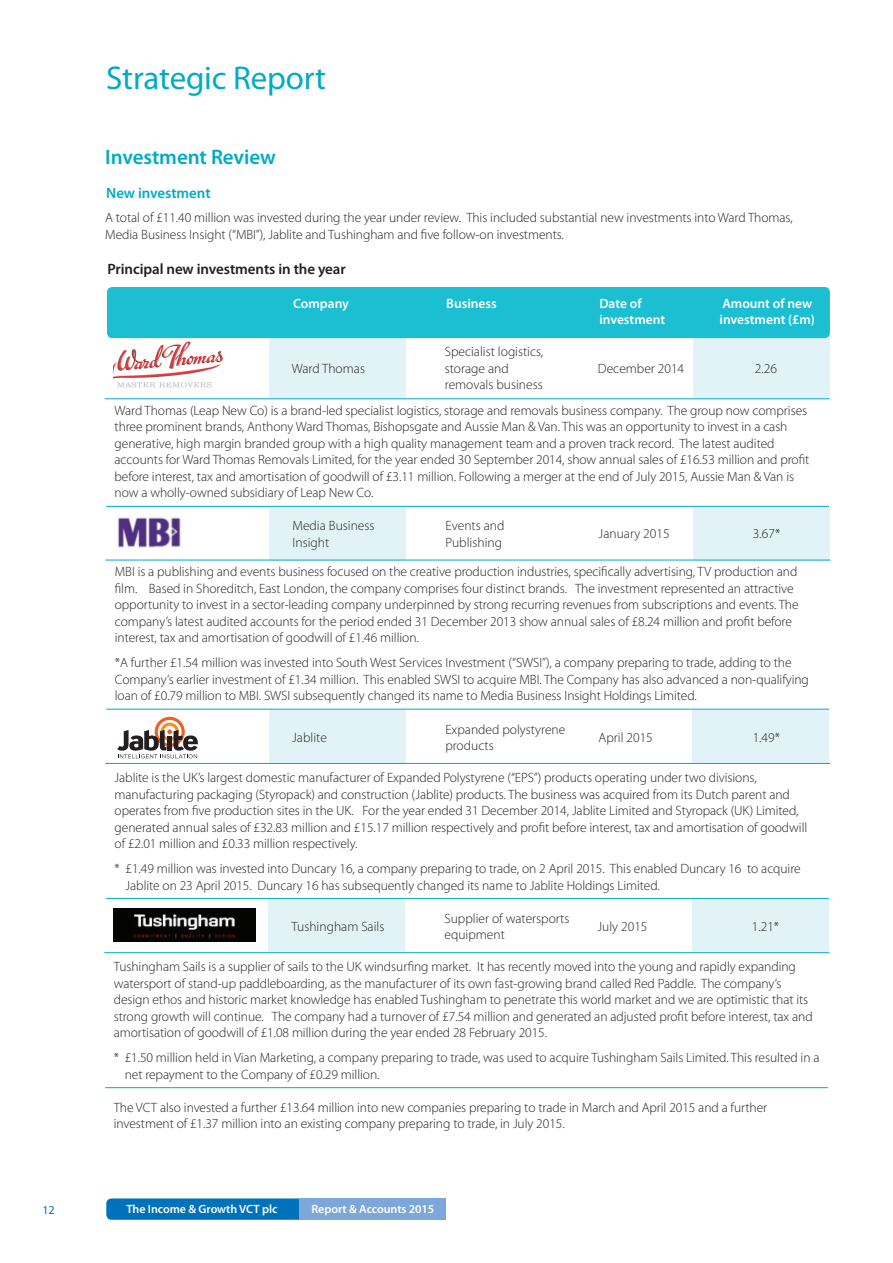
<style>
.page{position:relative;width:893px;height:1263px;background:#fff}
.page>*{position:absolute;margin:0;border:0;box-sizing:border-box;transform-origin:0 0}
.page_title{font:33px "Myriad Pro";letter-spacing:-.005em;color:#00abc5}
.subhead{font:600 21px "Myriad Pro";letter-spacing:-.005em;color:#00abc5}
.subhead-2{font:600 15px "Myriad Pro";letter-spacing:-.005em;color:#231f20}
.subhead-3{font:600 15px "Myriad Pro";letter-spacing:-.005em;color:#00abc5}
.body_copy{font:300 13.5px/16.5px "Myriad Pro";letter-spacing:-.005em;color:#231f20}
.t1{font:600 13.5px/16.5px "Myriad Pro";color:#fff}
.t2{font:600 12px "Myriad Pro";letter-spacing:-.005em;color:#fff}
.t3{font:12px "Myriad Pro";color:#0072bc}
</style>
<div class="page">
<svg style="left:106px;top:1198px;width:194px;height:22px;background:#0a77be"></svg>
<div style="left:300px;top:1198px;width:146px;height:22px;background:#7ca7d8"></div>
<div style="left:693px;top:507px;width:136px;height:53px;background:#e2f3f7"></div>
<div style="left:269px;top:507px;width:136px;height:53px;background:#e2f3f7"></div>
<div style="left:693px;top:321px;width:136px;height:77px;background:#e2f3f7"></div>
<div style="left:270px;top:325px;width:136px;height:73px;background:#e2f3f7"></div>
<img style="left:114px;top:341px;width:109px;height:47px">
<hr style="left:105px;top:398px;width:725px;height:1px;background:#00abc5">
<hr style="left:106px;top:506px;width:723px;height:1px;background:#00abc5">
<hr style="left:105px;top:560px;width:725px;height:1px;background:#00abc5">
<hr style="left:106px;top:709px;width:723px;height:1px;background:#00abc5">
<div style="left:107px;top:287px;width:723px;height:51px;background:#1cbed2;border-radius:5px"></div>
<img style="left:117px;top:517px;width:64px;height:31px">
<div style="left:693px;top:710px;width:136px;height:53px;background:#e2f3f7"></div>
<div style="left:269px;top:711px;width:136px;height:52px;background:#e2f3f7"></div>
<hr style="left:105px;top:763px;width:725px;height:1px;background:#00abc5">
<hr style="left:106px;top:898px;width:723px;height:1px;background:#00abc5">
<svg style="left:117px;top:717px;width:81px;height:41px"></svg>
<div style="left:692px;top:900px;width:136px;height:52px;background:#e2f3f7"></div>
<div style="left:268px;top:900px;width:136px;height:52px;background:#e2f3f7"></div>
<hr style="left:104px;top:952px;width:725px;height:1px;background:#00abc5">
<hr style="left:105px;top:1087px;width:723px;height:1px;background:#00abc5">
<img style="left:114px;top:909px;width:141px;height:33px">
<p class="page_title" style="left:106px;top:57px;width:221px">Strategic Report</p>
<p class="subhead" style="left:105px;top:143px;width:172px">Investment Review</p>
<p class="subhead-3" style="left:106px;top:184px;width:106px">New investment</p>
<p class="body_copy" style="left:105px;top:209px;width:689px">A total of £11.40 million was invested during the year under review. This included substantial new investments into Ward Thomas,<br>Media Business Insight (“MBI”), Jablite and Tushingham and five follow-on investments.</p>
<p class="subhead-2" style="left:107px;top:259px;width:240px">Principal new investments in the year</p>
<p class="t1" style="left:293px;top:295px;width:57px">Company</p>
<p class="t1" style="left:446px;top:295px;width:52px">Business</p>
<p class="t1" style="left:599px;top:295px;width:67px">Date of investment</p>
<p class="t1" style="left:720px;top:295px;width:97px">Amount of new investment (£m)</p>
<p class="body_copy" style="left:445px;top:343px;width:100px">Specialist logistics, storage and removals business</p>
<p class="body_copy" style="left:598px;top:360px;width:88px">December 2014</p>
<p class="body_copy" style="left:755px;top:360px;width:24px">2.26</p>
<p class="body_copy" style="left:115px;top:402px;width:696px">Ward Thomas (Leap New Co) is a brand-led specialist logistics, storage and removals business company. The group now comprises three prominent brands, Anthony Ward Thomas, Bishopsgate and Aussie Man &amp; Van. This was an opportunity to invest in a cash generative, high margin branded group with a high quality management team and a proven track record. The latest audited accounts for Ward Thomas Removals Limited, for the year ended 30 September 2014, show annual sales of £16.53 million and profit before interest, tax and amortisation of goodwill of £3.11 million. Following a merger at the end of July 2015, Aussie Man &amp; Van is now a wholly-owned subsidiary of Leap New Co.</p>
<p class="body_copy" style="left:292px;top:517px;width:84px">Media Business<br>Insight</p>
<p class="body_copy" style="left:446px;top:517px;width:60px">Events and<br>Publishing</p>
<p class="body_copy" style="left:599px;top:525px;width:72px">January 2015</p>
<p class="body_copy" style="left:753px;top:525px;width:29px">3.67*</p>
<p class="body_copy" style="left:115px;top:563px;width:685px">MBI is a publishing and events business focused on the creative production industries, specifically advertising, TV production and film. Based in Shoreditch, East London, the company comprises four distinct brands. The investment represented an attractive opportunity to invest in a sector-leading company underpinned by strong recurring revenues from subscriptions and events. The company’s latest audited accounts for the period ended 31 December 2013 show annual sales of £8.24 million and profit before interest, tax and amortisation of goodwill of £1.46 million.</p>
<p class="body_copy" style="left:115px;top:654px;width:696px">*A further £1.54 million was invested into South West Services Investment (“SWSI”), a company preparing to trade, adding to the<br>Company’s earlier investment of £1.34 million. This enabled SWSI to acquire MBI. The Company has also advanced a non-qualifying loan of £0.79 million to MBI. SWSI subsequently changed its name to Media Business Insight Holdings Limited.</p>
<p class="body_copy" style="left:292px;top:360px;width:75px">Ward Thomas</p>
<p class="body_copy" style="left:292px;top:729px;width:36px">Jablite</p>
<p class="body_copy" style="left:445px;top:721px;width:121px">Expanded polystyrene products</p>
<p class="body_copy" style="left:598px;top:729px;width:56px">April 2015</p>
<p class="body_copy" style="left:753px;top:729px;width:29px">1.49*</p>
<p class="body_copy" style="left:115px;top:769px;width:694px">Jablite is the UK’s largest domestic manufacturer of Expanded Polystyrene (“EPS”) products operating under two divisions, manufacturing packaging (Styropack) and construction (Jablite) products. The business was acquired from its Dutch parent and operates from five production sites in the UK. For the year ended 31 December 2014, Jablite Limited and Styropack (UK) Limited, generated annual sales of £32.83 million and £15.17 million respectively and profit before interest, tax and amortisation of goodwill of £2.01 million and £0.33 million respectively.</p>
<p class="body_copy" style="left:126px;top:860px;width:677px;text-indent:-11px">* £1.49 million was invested into Duncary 16, a company preparing to trade, on 2 April 2015. This enabled Duncary 16 to acquire<br>Jablite on 23 April 2015. Duncary 16 has subsequently changed its name to Jablite Holdings Limited.</p>
<p class="body_copy" style="left:291px;top:918px;width:95px">Tushingham Sails</p>
<p class="body_copy" style="left:444px;top:910px;width:126px">Supplier of watersports equipment</p>
<p class="body_copy" style="left:598px;top:918px;width:51px">July 2015</p>
<p class="body_copy" style="left:752px;top:918px;width:29px">1.21*</p>
<p class="body_copy" style="left:114px;top:958px;width:700px">Tushingham Sails is a supplier of sails to the UK windsurfing market. It has recently moved into the young and rapidly expanding watersport of stand-up paddleboarding, as the manufacturer of its own fast-growing brand called Red Paddle. The company’s design ethos and historic market knowledge has enabled Tushingham to penetrate this world market and we are optimistic that its strong growth will continue. The company had a turnover of £7.54 million and generated an adjusted profit before interest, tax and amortisation of goodwill of £1.08 million during the year ended 28 February 2015.</p>
<p class="body_copy" style="left:125px;top:1049px;width:696px;text-indent:-11px">* £1.50 million held in Vian Marketing, a company preparing to trade, was used to acquire Tushingham Sails Limited. This resulted in a net repayment to the Company of £0.29 million.</p>
<p class="body_copy" style="left:114px;top:1099px;width:655px">The VCT also invested a further £13.64 million into new companies preparing to trade in March and April 2015 and a further investment of £1.37 million into an existing company preparing to trade, in July 2015.</p>
<p class="t3" style="left:43px;top:1203px;width:14px">12</p>
<p class="t2" style="left:126px;top:1201px;width:153px">The Income &amp; Growth VCT plc</p>
<p class="t2" style="left:311px;top:1201px;width:124px">Report &amp; Accounts 2015</p>
</div>
